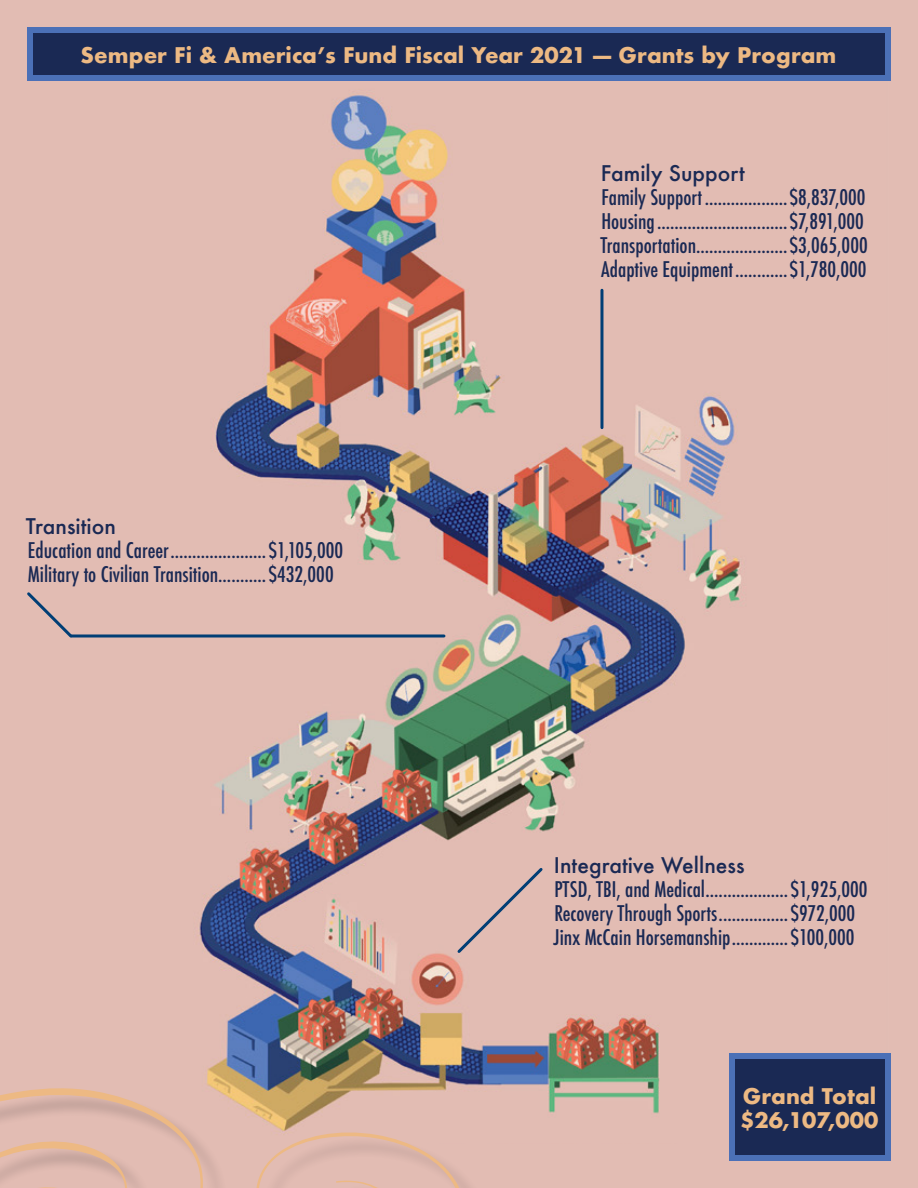
<style>
.page{position:relative;width:918px;height:1188px;background:#e2bcb3}
.page>*{position:absolute;margin:0;border:0;box-sizing:border-box;transform-origin:0 0}
.t1{font:500 condensed 21px/24px "Futura";color:#1a2954}
.t2{font:700 21px/24px "Futura";color:#edb983}
.t3{font:500 21px "Futura";color:#1a2954}
</style>
<div class="page">
<img style="left:75px;top:95px;width:666px;height:1019px">
<div style="left:27px;top:27px;width:864px;height:54px;background:#1a2954;border:6px solid #4b70b7"></div>
<div style="left:729px;top:1053px;width:162px;height:108px;background:#1a2954;border:6px solid #4b70b7"></div>
<hr style="left:600px;top:290px;width:3px;height:138px;background:#003e75">
<hr style="left:71px;top:634px;width:373px;height:3px;background:#003e75">
<svg style="left:27px;top:592px;width:48px;height:46px"></svg>
<svg style="left:455px;top:865px;width:90px;height:91px"></svg>
<div style="left:0;top:1015px;width:490px;height:173px;background:#231f20;opacity:.25"></div>
<svg style="left:0;top:1010px;width:467px;height:178px"></svg>
<p class="t2" style="left:81px;top:44px;width:757px">Semper Fi &amp; America’s Fund Fiscal Year 2021 — Grants by Program</p>
<p class="t3" style="left:26px;top:516px;width:92px">Transition</p>
<p class="t1" style="left:28px;top:538px;width:317px">Education and Career ...................... $1,105,000<br>Military to Civilian Transition........... $432,000</p>
<p class="t3" style="left:601px;top:159px;width:146px">Family Support</p>
<p class="t1" style="left:600px;top:186px;width:269px">Family Support ...................$8,837,000<br>Housing ..............................$7,891,000<br>Transportation.....................$3,065,000<br>Adaptive Equipment ............$1,780,000</p>
<p class="t3" style="left:554px;top:851px;width:192px">Integrative Wellness</p>
<p class="t1" style="left:554px;top:877px;width:315px">PTSD, TBI, and Medical ...................$1,925,000<br>Recovery Through Sports ................$972,000<br>Jinx McCain Horsemanship .............$100,000</p>
<p class="t2" style="left:740px;top:1085px;width:140px">Grand Total $26,107,000</p>
</div>
